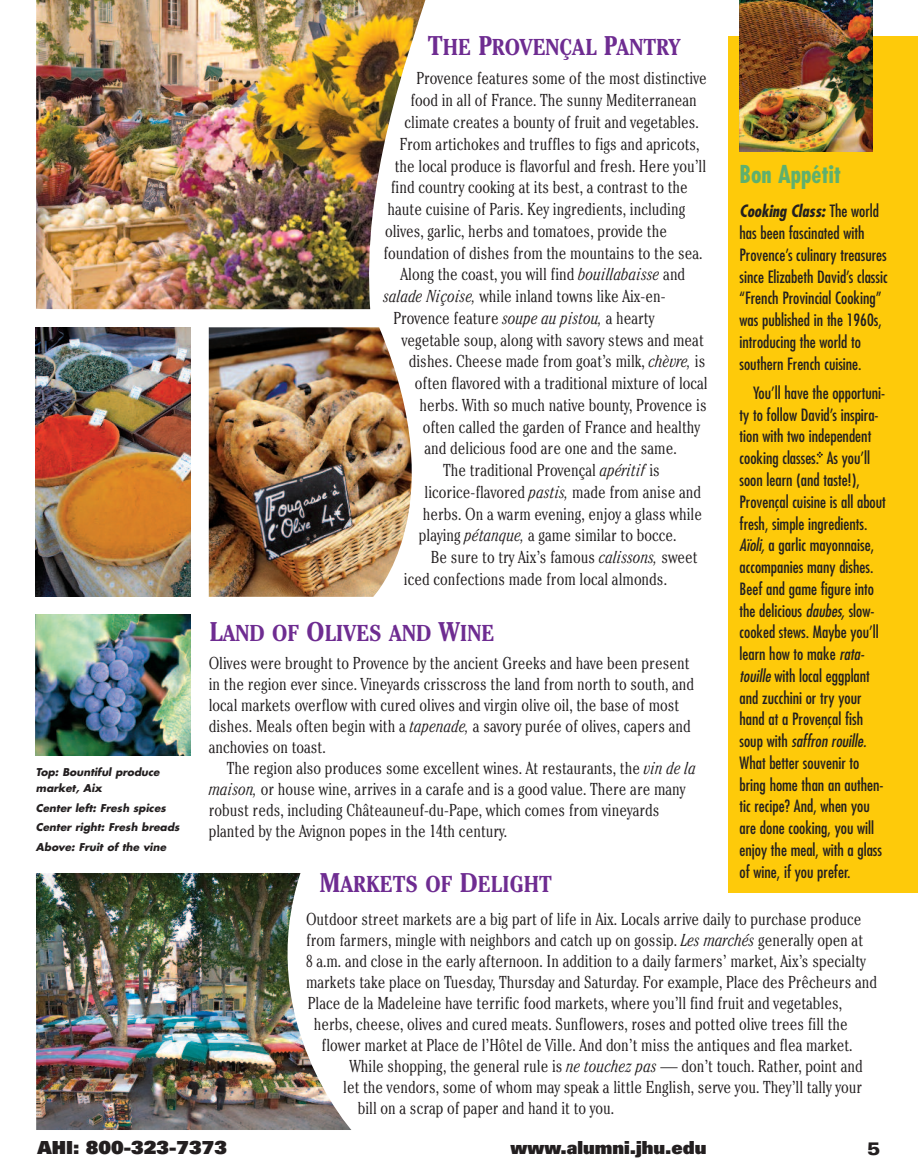
<style>
.page{position:relative;width:918px;height:1175px;background:#fff}
.page>*{position:absolute;margin:0;border:0;box-sizing:border-box;transform-origin:0 0}
.t1{font:700 condensed 24px "Futura";color:#5fb06e}
.t2{font:700 condensed 22.95px "Cheltenham";color:#6e2c91}
.t3{font:900 18px "Univers";color:#231f20}
.t4{font:900 expanded 18px "Univers";color:#231f20}
.t5{font:300 condensed 17.25px/21px "Cheltenham";color:#231f20}
.t6{font:condensed 16.5px/21.8px "Futura";color:#231f20}
.t7{font:italic 700 10.5px/19.5px "Futura";color:#231f20}
.s1{font-size:27px}
.s2{font-style:italic}
.s3{font-weight:700;font-style:italic}
</style>
<div class="page">
<div style="left:728px;top:36px;width:190px;height:856px;background:#feca0a"></div>
<img style="left:36px;top:0;width:390px;height:310px">
<img style="left:209px;top:327px;width:203px;height:270px">
<img style="left:36px;top:873px;width:315px;height:257px">
<img style="left:36px;top:615px;width:155px;height:140px">
<img style="left:740px;top:0;width:133px;height:152px">
<img style="left:36px;top:327px;width:155px;height:270px">
<svg style="left:817px;top:451px;width:6px;height:7px"></svg>
<p class="t7" style="left:36px;top:764px;width:125px;line-height:16.5px">Top: Bountiful produce market, Aix</p>
<p class="t7" style="left:36px;top:799px;width:145px">Center left: Fresh spices<br>Center right: Fresh breads<br>Above: Fruit of the vine</p>
<h2 class="t2" style="left:428px;top:39px;width:254px"><span class="s1">T</span>HE <span class="s1">P</span>ROVENÇAL <span class="s1">P</span>ANTRY</h2>
<p class="t5" style="left:417px;top:70px;width:292px">Provence features some of the most distinctive</p>
<p class="t5" style="left:410px;top:91px;width:288px">food in all of France. The sunny Mediterranean</p>
<p class="t5" style="left:405px;top:113px;width:296px">climate creates a bounty of fruit and vegetables.</p>
<p class="t5" style="left:399px;top:135px;width:302px">From artichokes and truffles to figs and apricots,</p>
<p class="t5" style="left:395px;top:157px;width:313px">the local produce is flavorful and fresh. Here you’ll</p>
<p class="t5" style="left:391px;top:178px;width:298px">find country cooking at its best, a contrast to the</p>
<p class="t5" style="left:388px;top:200px;width:299px">haute cuisine of Paris. Key ingredients, including</p>
<p class="t5" style="left:385px;top:222px;width:283px">olives, garlic, herbs and tomatoes, provide the</p>
<p class="t5" style="left:383px;top:244px;width:321px">foundation of dishes from the mountains to the sea.</p>
<p class="t5" style="left:401px;top:265px;width:286px">Along the coast, you will find <span class="s2">bouillabaisse</span> and</p>
<p class="t5" style="left:383px;top:287px;width:284px"><span class="s2">salade Niçoise,</span> while inland towns like Aix-en-</p>
<p class="t5" style="left:394px;top:309px;width:262px">Provence feature <span class="s2">soupe au pistou,</span> a hearty</p>
<p class="t5" style="left:402px;top:331px;width:304px">vegetable soup, along with savory stews and meat</p>
<p class="t5" style="left:409px;top:352px;width:298px">dishes. Cheese made from goat’s milk, <span class="s2">chèvre,</span> is</p>
<p class="t5" style="left:415px;top:374px;width:294px">often flavored with a traditional mixture of local</p>
<p class="t5" style="left:420px;top:396px;width:289px">herbs. With so much native bounty, Provence is</p>
<p class="t5" style="left:423px;top:418px;width:279px">often called the garden of France and healthy</p>
<p class="t5" style="left:425px;top:439px;width:254px">and delicious food are one and the same.</p>
<p class="t5" style="left:443px;top:461px;width:218px">The traditional Provençal <span class="s2">apéritif</span> is</p>
<p class="t5" style="left:425px;top:483px;width:278px">licorice-flavored <span class="s2">pastis,</span> made from anise and</p>
<p class="t5" style="left:423px;top:505px;width:281px">herbs. On a warm evening, enjoy a glass while</p>
<p class="t5" style="left:419px;top:526px;width:259px">playing <span class="s2">pétanque,</span> a game similar to bocce.</p>
<p class="t5" style="left:431px;top:548px;width:268px">Be sure to try Aix’s famous <span class="s2">calissons,</span> sweet</p>
<p class="t5" style="left:404px;top:570px;width:265px">iced confections made from local almonds.</p>
<h2 class="t2" style="left:209px;top:625px;width:286px"><span class="s1">L</span>AND OF <span class="s1">O</span>LIVES AND <span class="s1">W</span>INE</h2>
<p class="t5" style="left:209px;top:654px;width:487px">Olives were brought to Provence by the ancient Greeks and have been present in the region ever since. Vineyards crisscross the land from north to south, and local markets overflow with cured olives and virgin olive oil, the base of most dishes. Meals often begin with a <span class="s2">tapenade,</span> a savory purée of olives, capers and anchovies on toast.</p>
<p class="t5" style="left:209px;top:759px;width:489px;text-indent:18px">The region also produces some excellent wines. At restaurants, the <span class="s2">vin de la maison,</span> or house wine, arrives in a carafe and is a good value. There are many robust reds, including Châteauneuf-du-Pape, which comes from vineyards planted by the Avignon popes in the 14th century.</p>
<h2 class="t2" style="left:319px;top:876px;width:234px"><span class="s1">M</span>ARKETS OF <span class="s1">D</span>ELIGHT</h2>
<h1 class="t1" style="left:740px;top:163px;width:103px">Bon Appétit</h1>
<p class="t6" style="left:740px;top:201px;width:150px"><span class="s3">Cooking Class:</span> The world has been fascinated with<br>Provence’s culinary treasures since Elizabeth David’s classic “French Provincial Cooking” was published in the 1960s, introducing the world to southern French cuisine.</p>
<p class="t6" style="left:740px;top:383px;width:148px;text-indent:13px">You’ll have the opportuni&shy;ty to follow David’s inspira&shy;tion with two independent cooking classes. As you’ll soon learn (and taste!),<br>Provençal cuisine is all about fresh, simple ingredients.<br><span class="s2">Aïoli,</span> a garlic mayonnaise, accompanies many dishes.<br>Beef and game figure into the delicious <span class="s2">daubes,</span> slow&shy;cooked stews. Maybe you’ll learn how to make <span class="s2">rata&shy;touille</span> with local eggplant and zucchini or try your hand at a Provençal fish soup with <span class="s2">saffron rouille.<br></span>What better souvenir to bring home than an authen&shy;tic recipe? And, when you are done cooking, you will enjoy the meal, with a glass of wine, if you prefer.</p>
<p class="t5" style="left:306px;top:909px;width:557px">Outdoor street markets are a big part of life in Aix. Locals arrive daily to purchase produce</p>
<p class="t5" style="left:306px;top:930px;width:559px">from farmers, mingle with neighbors and catch up on gossip. <span class="s2">Les marchés</span> generally open at</p>
<p class="t5" style="left:306px;top:951px;width:561px">8 a.m. and close in the early afternoon. In addition to a daily farmers’ market, Aix’s specialty</p>
<p class="t5" style="left:306px;top:972px;width:573px">markets take place on Tuesday, Thursday and Saturday. For example, Place des Prêcheurs and</p>
<p class="t5" style="left:308px;top:993px;width:536px">Place de la Madeleine have terrific food markets, where you’ll find fruit and vegetables,</p>
<p class="t5" style="left:314px;top:1014px;width:536px">herbs, cheese, olives and cured meats. Sunflowers, roses and potted olive trees fill the</p>
<p class="t5" style="left:322px;top:1035px;width:533px">flower market at Place de l’Hôtel de Ville. And don’t miss the antiques and flea market.</p>
<p class="t5" style="left:349px;top:1056px;width:515px">While shopping, the general rule is <span class="s2">ne touchez pas</span> — don’t touch. Rather, point and</p>
<p class="t5" style="left:343px;top:1077px;width:521px">let the vendors, some of whom may speak a little English, serve you. They’ll tally your</p>
<p class="t5" style="left:358px;top:1098px;width:258px">bill on a scrap of paper and hand it to you.</p>
<p class="t3" style="left:37px;top:1140px;width:191px">AHI: 800-323-7373</p>
<p class="t3" style="left:511px;top:1140px;width:197px">www.alumni.jhu.edu</p>
<p class="t4" style="left:867px;top:1142px;width:15px">5</p>
</div>
